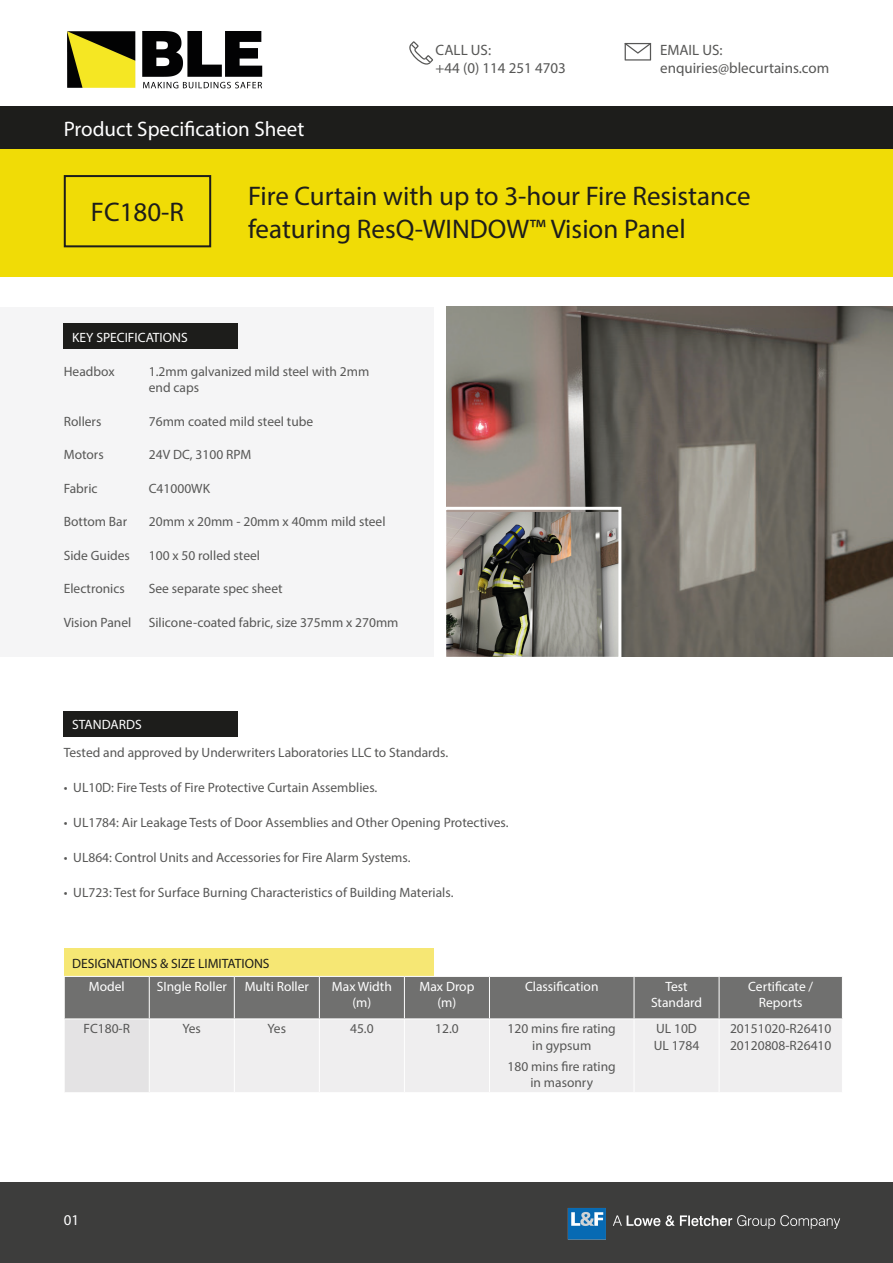
<style>
.page{position:relative;width:893px;height:1263px;background:#fff}
.page>*{position:absolute;margin:0;border:0;box-sizing:border-box;transform-origin:0 0}
.t1{font:27px/32.4px "Myriad Pro";color:#1d1d1b}
.t2{font:21px "Myriad Pro";color:#fff}
.t3{font:15px "Myriad Pro";color:#575756}
.t4{font:15px "Myriad Pro";color:#fff}
.Copy_9pt{font:13.5px/16.5px "Myriad Pro";color:#575756}
.t5{font:13.5px/16.2px "Myriad Pro";color:#fff;text-align:center}
.t6{font:13.5px "Myriad Pro";color:#1d1d1b}
</style>
<div class="page">
<div style="left:0;top:106px;width:893px;height:43px;background:#1d1d1b"></div>
<div style="left:0;top:1182px;width:893px;height:81px;background:#3d3d3c"></div>
<svg style="left:624px;top:43px;width:27px;height:18px"></svg>
<svg style="left:409px;top:41px;width:24px;height:24px"></svg>
<div style="left:0;top:307px;width:434px;height:350px;background:#f5f5f6"></div>
<div style="left:0;top:149px;width:893px;height:127px;background:#f0dc06"></div>
<div style="left:64px;top:323px;width:174px;height:26px;background:#1d1d1b"></div>
<div style="left:64px;top:175px;width:147px;height:72px;border:2px solid #1d1d1b"></div>
<div style="left:64px;top:948px;width:370px;height:28px;background:#f6e774"></div>
<div style="left:64px;top:711px;width:174px;height:25px;background:#1d1d1b"></div>
<img style="left:67px;top:31px;width:195px;height:58px">
<img style="left:567px;top:1208px;width:273px;height:32px">
<div style="left:65px;top:977px;width:777px;height:41px;background:#70706f"></div>
<div style="left:64px;top:1019px;width:85px;height:74px;background:#e4e3e4"></div>
<div style="left:150px;top:1020px;width:692px;height:72px;background:#efeeef"></div>
<hr style="left:149px;top:977px;width:1px;height:41px;background:#fff">
<hr style="left:234px;top:977px;width:1px;height:41px;background:#fff">
<hr style="left:319px;top:977px;width:1px;height:41px;background:#fff">
<hr style="left:404px;top:977px;width:1px;height:41px;background:#fff">
<hr style="left:489px;top:977px;width:1px;height:41px;background:#fff">
<hr style="left:634px;top:977px;width:1px;height:41px;background:#fff">
<hr style="left:719px;top:977px;width:1px;height:41px;background:#fff">
<hr style="left:64px;top:1019px;width:1px;height:73px;background:#fff">
<hr style="left:234px;top:1019px;width:1px;height:73px;background:#fff">
<hr style="left:319px;top:1019px;width:1px;height:73px;background:#fff">
<hr style="left:404px;top:1019px;width:1px;height:73px;background:#fff">
<hr style="left:489px;top:1019px;width:1px;height:73px;background:#fff">
<hr style="left:634px;top:1019px;width:1px;height:73px;background:#fff">
<hr style="left:719px;top:1019px;width:1px;height:73px;background:#fff">
<hr style="left:64px;top:1092px;width:85px;height:1px;background:#fff">
<img style="left:446px;top:307px;width:447px;height:350px">
<svg style="left:446px;top:505px;width:177px;height:152px"></svg>
<p class="t2" style="left:64px;top:116px;width:242px">Product Specification Sheet</p>
<p class="t3" style="left:436px;top:40px;width:57px">CALL US:</p>
<p class="t3" style="left:436px;top:58px;width:132px">+44 (0) 114 251 4703</p>
<p class="t3" style="left:660px;top:40px;width:64px">EMAIL US:</p>
<p class="t3" style="left:660px;top:58px;width:171px">enquiries@blecurtains.com</p>
<p class="t1" style="left:91px;top:196px;width:95px">FC180-R</p>
<p class="t5" style="left:72px;top:329px;width:117px">KEY SPECIFICATIONS</p>
<p class="t1" style="left:248px;top:179px;width:504px">Fire Curtain with up to 3-hour Fire Resistance featuring ResQ-WINDOW™ Vision Panel</p>
<p class="Copy_9pt" style="left:64px;top:363px;width:52px">Headbox</p>
<p class="Copy_9pt" style="left:149px;top:363px;width:222px">1.2mm galvanized mild steel with 2mm end caps</p>
<p class="Copy_9pt" style="left:64px;top:413px;width:39px">Rollers</p>
<p class="Copy_9pt" style="left:149px;top:413px;width:166px">76mm coated mild steel tube</p>
<p class="Copy_9pt" style="left:64px;top:446px;width:41px">Motors</p>
<p class="Copy_9pt" style="left:149px;top:446px;width:104px">24V DC, 3100 RPM</p>
<p class="Copy_9pt" style="left:64px;top:480px;width:35px">Fabric</p>
<p class="Copy_9pt" style="left:149px;top:480px;width:63px">C41000WK</p>
<p class="Copy_9pt" style="left:64px;top:513px;width:65px">Bottom Bar</p>
<p class="Copy_9pt" style="left:149px;top:513px;width:238px">20mm x 20mm - 20mm x 40mm mild steel</p>
<p class="Copy_9pt" style="left:64px;top:547px;width:68px">Side Guides</p>
<p class="Copy_9pt" style="left:149px;top:547px;width:113px">100 x 50 rolled steel</p>
<p class="Copy_9pt" style="left:64px;top:580px;width:63px">Electronics</p>
<p class="Copy_9pt" style="left:149px;top:580px;width:135px">See separate spec sheet</p>
<p class="Copy_9pt" style="left:64px;top:614px;width:69px">Vision Panel</p>
<p class="Copy_9pt" style="left:149px;top:614px;width:251px">Silicone-coated fabric, size 375mm x 270mm</p>
<p class="t5" style="left:72px;top:716px;width:71px">STANDARDS</p>
<p class="Copy_9pt" style="left:64px;top:744px;width:386px">Tested and approved by Underwriters Laboratories LLC to Standards.</p>
<p class="Copy_9pt" style="left:64px;top:779px;width:315px">• UL10D: Fire Tests of Fire Protective Curtain Assemblies.</p>
<p class="Copy_9pt" style="left:64px;top:814px;width:446px">• UL1784: Air Leakage Tests of Door Assemblies and Other Opening Protectives.</p>
<p class="Copy_9pt" style="left:64px;top:849px;width:348px">• UL864: Control Units and Accessories for Fire Alarm Systems.</p>
<p class="Copy_9pt" style="left:64px;top:884px;width:391px">• UL723: Test for Surface Burning Characteristics of Building Materials.</p>
<p class="t6" style="left:72px;top:955px;width:199px">DESIGNATIONS &amp; SIZE LIMITATIONS</p>
<p class="t5" style="left:89px;top:978px;width:37px">Model</p>
<p class="t5" style="left:157px;top:978px;width:72px">SIngle Roller</p>
<p class="t5" style="left:245px;top:978px;width:66px">Multi Roller</p>
<p class="t5" style="left:332px;top:978px;width:62px">Max Width (m)</p>
<p class="t5" style="left:419px;top:978px;width:56px">Max Drop (m)</p>
<p class="t5" style="left:525px;top:978px;width:75px">Classification</p>
<p class="t5" style="left:651px;top:978px;width:53px">Test<br>Standard</p>
<p class="t5" style="left:748px;top:978px;width:67px">Certificate /<br>Reports</p>
<p class="Copy_9pt" style="left:83px;top:1020px;width:48px">FC180-R</p>
<p class="Copy_9pt" style="left:183px;top:1020px;width:20px">Yes</p>
<p class="Copy_9pt" style="left:268px;top:1020px;width:20px">Yes</p>
<p class="Copy_9pt" style="left:350px;top:1020px;width:25px">45.0</p>
<p class="Copy_9pt" style="left:435px;top:1020px;width:25px">12.0</p>
<p class="Copy_9pt" style="left:508px;top:1020px;width:110px">120 mins fire rating</p>
<p class="Copy_9pt" style="left:532px;top:1036px;width:61px">in gypsum</p>
<p class="Copy_9pt" style="left:508px;top:1058px;width:110px;text-align:center">180 mins fire rating in masonry</p>
<p class="Copy_9pt" style="left:656px;top:1020px;width:42px">UL 10D</p>
<p class="Copy_9pt" style="left:654px;top:1036px;width:47px">UL 1784</p>
<p class="Copy_9pt" style="left:730px;top:1020px;width:103px">20151020-R26410</p>
<p class="Copy_9pt" style="left:730px;top:1036px;width:103px">20120808-R26410</p>
<p class="t4" style="left:64px;top:1211px;width:17px">01</p>
</div>
